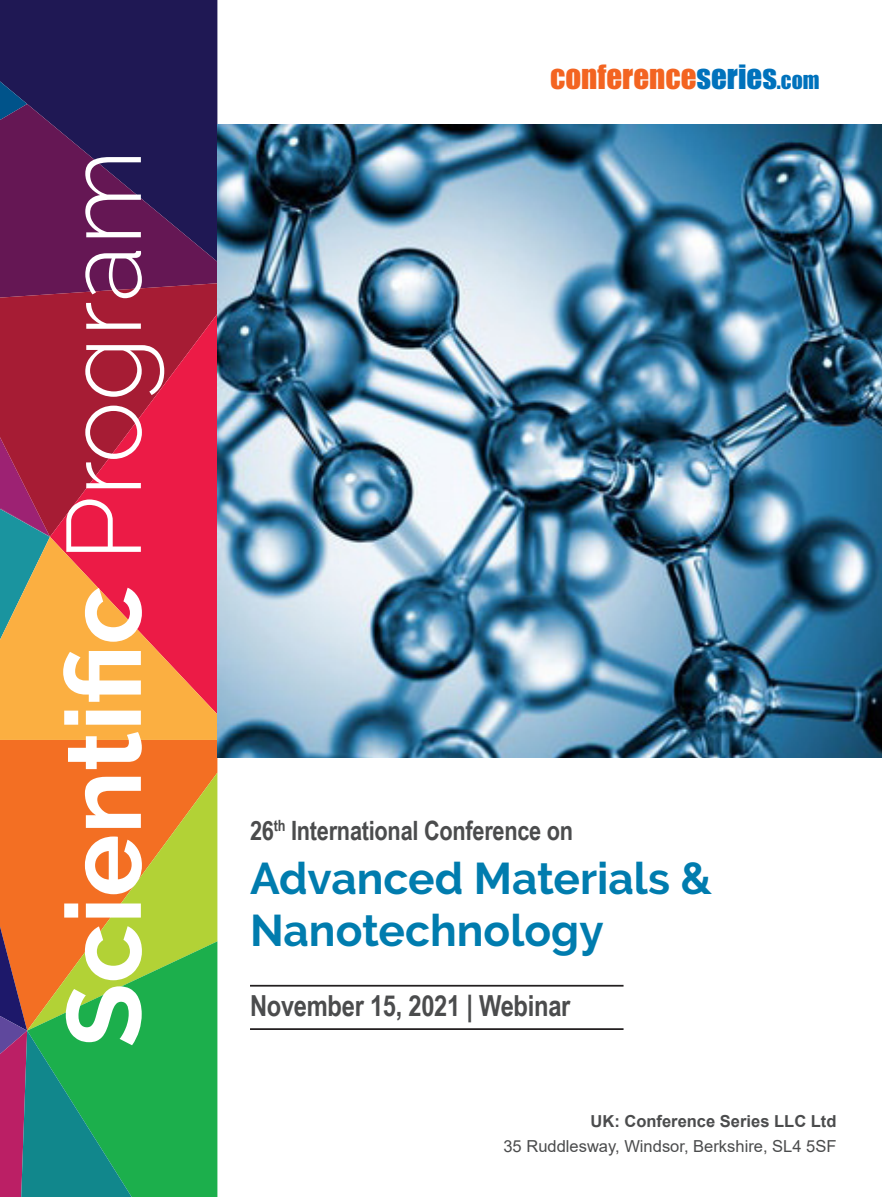
<style>
.page{position:relative;width:882px;height:1197px;background:#fff}
.page>*{position:absolute;margin:0;border:0;box-sizing:border-box;transform-origin:0 0}
.t1{font:700 105px "Raleway";color:#fff}
.t2{font:700 44.27px/51.4px "Raleway";color:#007cae}
.t3{font:30.97px "Impact";color:#f36421}
.t4{font:700 29.05px "Arial Narrow";letter-spacing:-.01em;color:#4b4c4d}
.t5{font:700 26.6px "Arial Narrow";letter-spacing:-.01em;color:#4b4c4d}
.t6{font:16.45px "Arial";color:#4b4c4d}
.t7{font:700 16.45px "Arial";color:#4b4c4d}
.s1{font-weight:300}
.s2{color:#0072bc}
.s3{font-size:21.7px;color:#0072bc}
</style>
<div class="page">
<div style="left:0;top:0;width:217px;height:81px;background:#1f1854"></div>
<svg style="left:0;top:81px;width:217px;height:202px;background:#441854"></svg>
<svg style="left:0;top:283px;width:217px;height:154px;background:#9e1c38"></svg>
<svg style="left:50px;top:314px;width:167px;height:223px;background:#c91b3d"></svg>
<svg style="left:0;top:437px;width:50px;height:100px;background:#8f305a"></svg>
<div style="left:0;top:740px;width:217px;height:186px;background:#f36f23"></div>
<svg style="left:0;top:537px;width:217px;height:203px;background:#e87c48"></svg>
<svg style="left:27px;top:773px;width:190px;height:168px;background:#dd8f29"></svg>
<svg style="left:132px;top:941px;width:85px;height:256px;background:#28b14a"></svg>
<svg style="left:0;top:926px;width:132px;height:271px;background:#5e8859"></svg>
<hr style="left:250px;top:985px;width:374px;height:2px;background:#231f20">
<hr style="left:250px;top:1028px;width:374px;height:2px;background:#231f20">
<img style="left:217px;top:125px;width:665px;height:632px">
<p class="t1" style="left:44px;top:1048px;width:900px;rotate:-90deg">Scientific <span class="s1">Program</span></p>
<p class="t3" style="left:550px;top:53px;width:271px">CONFERENCE<span class="s2">SERIES</span><span class="s3">.COM</span></p>
<p class="t5" style="left:250px;top:810px;width:325px">26<sup>th</sup> International Conference on</p>
<p class="t2" style="left:250px;top:853px;width:464px">Advanced Materials &amp;<br>Nanotechnology</p>
<p class="t4" style="left:250px;top:983px;width:322px">November 15, 2021 | Webinar</p>
<p class="t7" style="left:590px;top:1109px;width:248px">UK: Conference Series LLC Ltd</p>
<p class="t6" style="left:503px;top:1135px;width:335px">35 Ruddlesway, Windsor, Berkshire, SL4 5SF</p>
</div>
